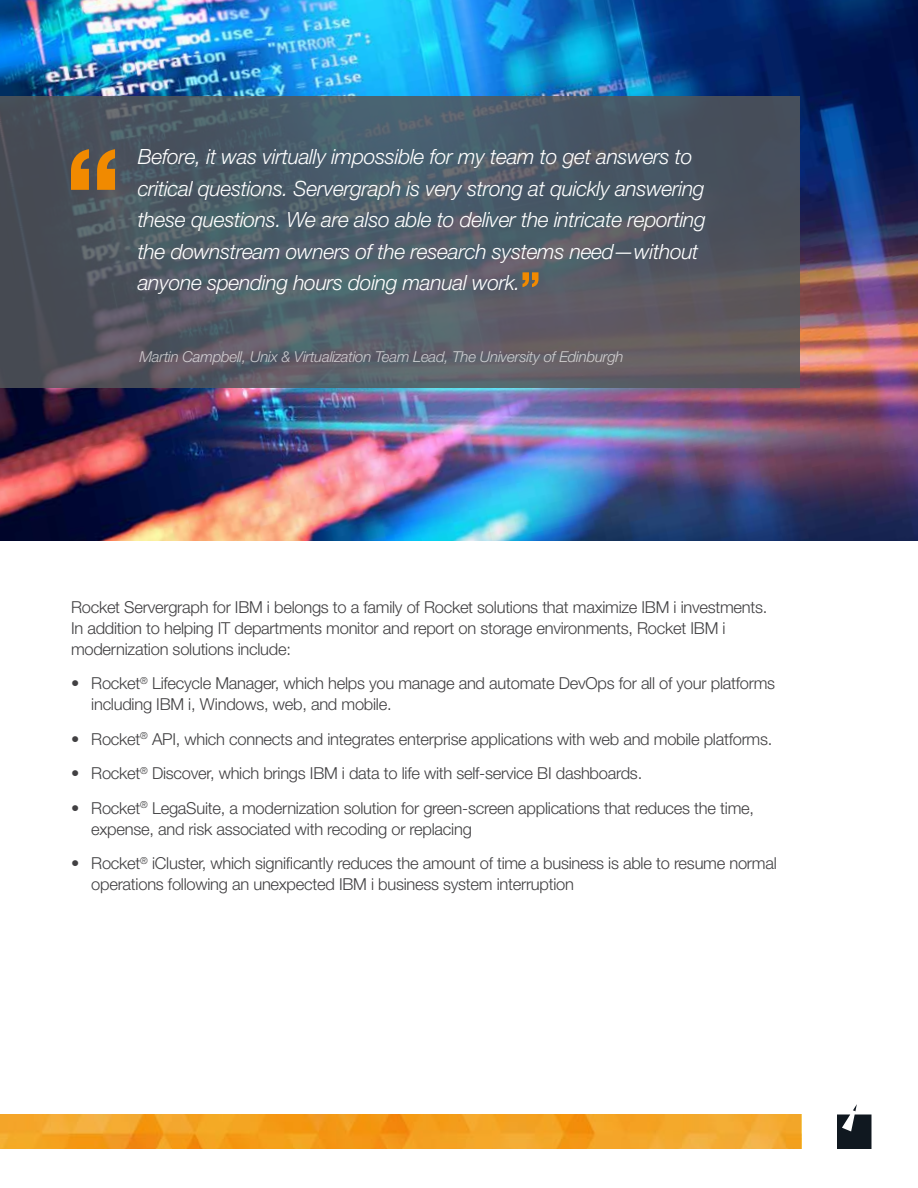
<style>
.page{position:relative;width:918px;height:1188px;background:#fff}
.page>*{position:absolute;margin:0;border:0;box-sizing:border-box;transform-origin:0 0}
.t1{font:italic 300 21px/31.5px "Helvetica Neue LT Std";letter-spacing:-.015em;color:#fff}
.t2{font:300 16.5px/21px "Helvetica Neue LT Std";letter-spacing:-.015em;color:#414042}
.t3{font:italic 300 15px "Helvetica Neue LT Std";letter-spacing:-.015em;color:#fff}
</style>
<div class="page">
<img style="left:0;top:0;width:918px;height:540px">
<svg style="left:0;top:96px;width:800px;height:292px;background:#515963"></svg>
<svg style="left:71px;top:149px;width:44px;height:41px;background:#b47420"></svg>
<svg style="left:522px;top:272px;width:16px;height:15px"></svg>
<svg style="left:0;top:1115px;width:801px;height:34px;background:#f3a123"></svg>
<svg style="left:837px;top:1104px;width:35px;height:45px"></svg>
<p class="t1" style="left:138px;top:141px;width:570px">Before, it was virtually impossible for my team to get answers to critical questions. Servergraph is very strong at quickly answering these questions. We are also able to deliver the intricate reporting the downstream owners of the research systems need—without anyone spending hours doing manual work.</p>
<p class="t3" style="left:139px;top:348px;width:486px">Martin Campbell, Unix &amp; Virtualization Team Lead, The University of Edinburgh</p>
<p class="t2" style="left:71px;top:596px;width:698px">Rocket Servergraph for IBM i belongs to a family of Rocket solutions that maximize IBM i investments.<br>In addition to helping IT departments monitor and report on storage environments, Rocket IBM i modernization solutions include:</p>
<p class="t2" style="left:91px;top:673px;width:685px;text-indent:-20px">• Rocket<sup>®</sup> Lifecycle Manager, which helps you manage and automate DevOps for all of your platforms including IBM i, Windows, web, and mobile.</p>
<p class="t2" style="left:71px;top:728px;width:703px">• Rocket<sup>®</sup> API, which connects and integrates enterprise applications with web and mobile platforms.</p>
<p class="t2" style="left:71px;top:763px;width:573px">• Rocket<sup>®</sup> Discover, which brings IBM i data to life with self-service BI dashboards.</p>
<p class="t2" style="left:91px;top:797px;width:664px;text-indent:-20px">• Rocket<sup>®</sup> LegaSuite, a modernization solution for green-screen applications that reduces the time, expense, and risk associated with recoding or replacing</p>
<p class="t2" style="left:91px;top:853px;width:687px;text-indent:-20px">• Rocket<sup>®</sup> iCluster, which significantly reduces the amount of time a business is able to resume normal operations following an unexpected IBM i business system interruption</p>
</div>
